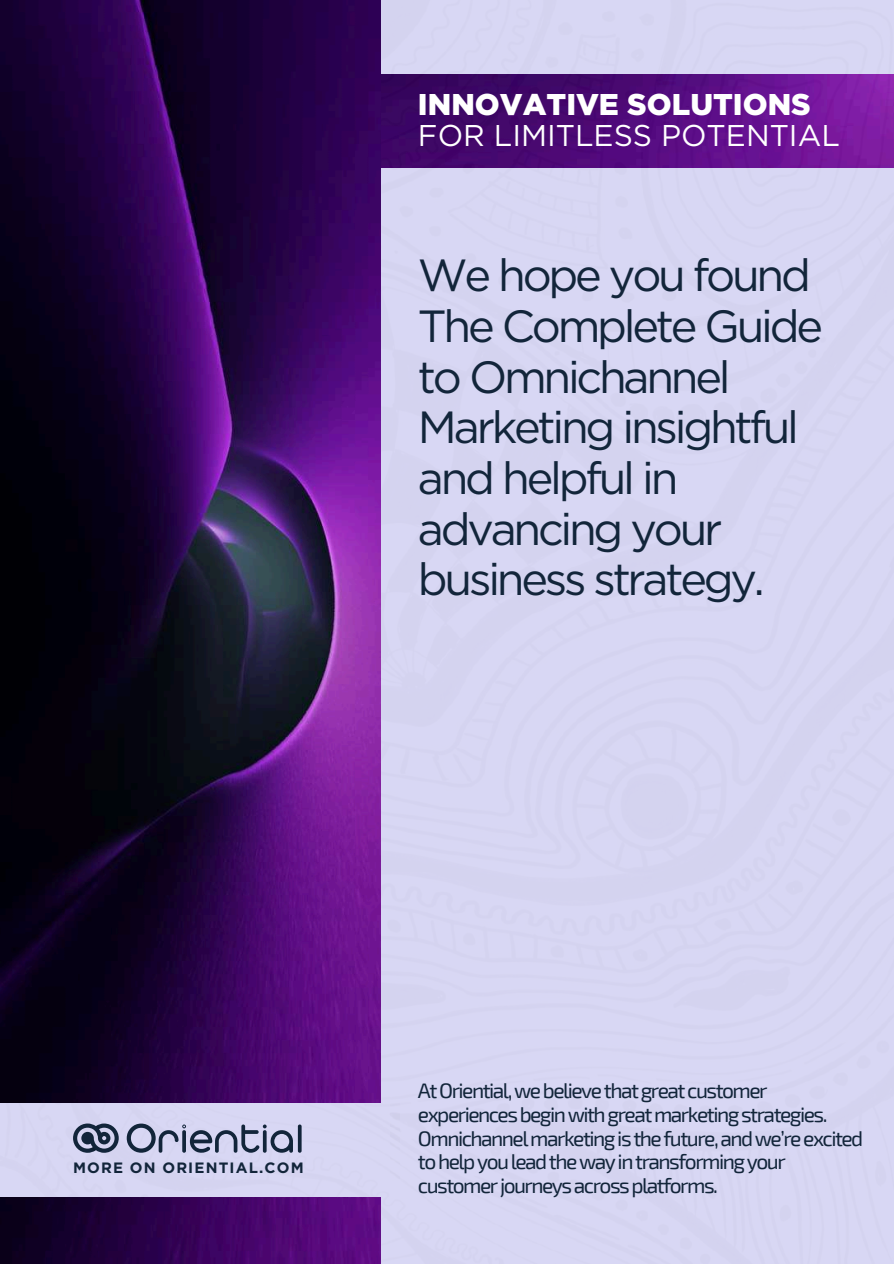
<style>
.page{position:relative;width:894px;height:1264px;background:#fff}
.page>*{position:absolute;margin:0;border:0;box-sizing:border-box;transform-origin:0 0}
.t1{font:45px/50.7px "Gotham";letter-spacing:-.07em;color:#12253a}
.t2{font:30px "Gotham";color:#fff}
.t3{font:900 30px "Gotham";color:#fff}
.t4{font:21px/23.7px "Exo 2";letter-spacing:-.07em;color:#12253a}
.t5{font:700 15px "Gotham";letter-spacing:.075em;color:#12253a}
</style>
<div class="page">
<img style="left:380px;top:0;width:513px;height:1263px">
<img style="left:0;top:0;width:380px;height:1263px">
<div style="left:0;top:1103px;width:399px;height:93px;background:#d8d7f4"></div>
<svg style="left:73px;top:1123px;width:228px;height:29px"></svg>
<h2 class="t3" style="left:418px;top:86px;width:394px">INNOVATIVE SOLUTIONS</h2>
<h2 class="t2" style="left:418px;top:117px;width:423px">FOR LIMITLESS POTENTIAL</h2>
<h1 class="t1" style="left:418px;top:250px;width:406px">We hope you found<br>The Complete Guide to Omnichannel<br>Marketing insightful and helpful in advancing your business strategy.</h1>
<p class="t5" style="left:73px;top:1158px;width:232px">MORE ON ORIENTIAL.COM</p>
<p class="t4" style="left:418px;top:1078px;width:446px">AtOriential,webelievethatgreatcustomer experiencesbeginwithgreatmarketingstrategies.<br>Omnichannelmarketingisthefuture,andwe’reexcited tohelpyouleadthewayintransformingyour customerjourneysacrossplatforms.</p>
</div>
